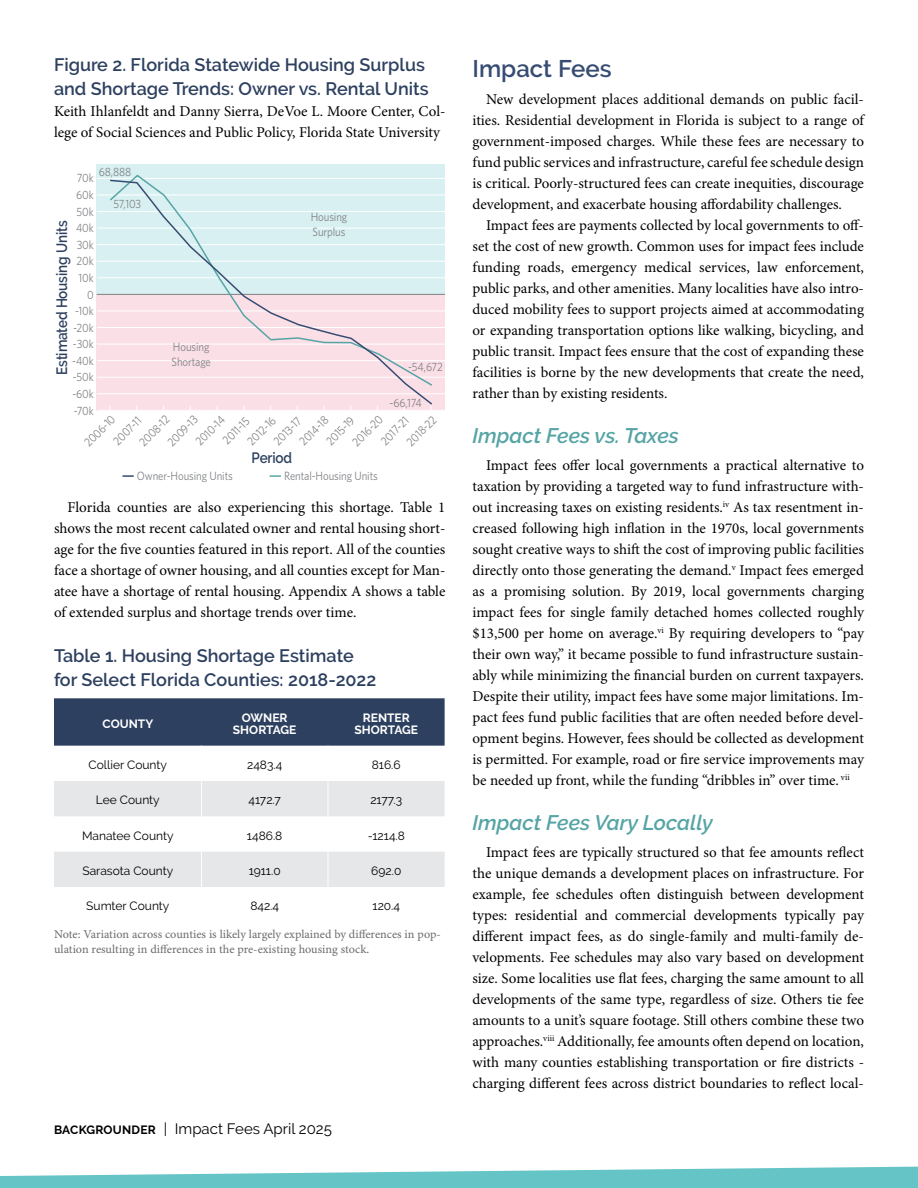
<style>
.page{position:relative;width:918px;height:1188px;background:#fff}
.page>*{position:absolute;margin:0;border:0;box-sizing:border-box;transform-origin:0 0}
.Section_Header{font:600 24px "Raleway";color:#364c72}
.Subsection_Header{font:italic 600 21px "Raleway";color:#56a4a5}
.t1{font:600 18px/24px "Raleway";color:#2d405f}
.Body_Copy{font:15px/21px "Minion Pro";color:#000;text-align:justify}
.t2{font:15px "Raleway";color:#000}
.t3{font:600 15px "Raleway";letter-spacing:-.01em;color:#2d405f;scale:.9 1}
.t4{font:12px/14.5px "Whitney";letter-spacing:-.01em;color:#808285;scale:.9 1}
.t5{font:12px/15px "Minion Pro Capt";letter-spacing:-.005em;color:#6d6e71}
.Table_Body{font:12px "Raleway";color:#000}
.Table_Header{font:700 12px/12px "Raleway";color:#fff;text-align:center}
.s1{font-weight:700;font-size:12px}
</style>
<div class="page">
<div style="left:97px;top:164px;width:348px;height:130px;background:#d8f0f1"></div>
<svg style="left:123px;top:475px;width:10px;height:2px"></svg>
<svg style="left:270px;top:475px;width:10px;height:2px"></svg>
<div style="left:97px;top:294px;width:348px;height:116px;background:#fbdfe7"></div>
<hr style="left:97px;top:178px;width:348px;height:1px;background:#fff">
<hr style="left:97px;top:195px;width:348px;height:1px;background:#fff">
<hr style="left:97px;top:211px;width:348px;height:1px;background:#fff">
<hr style="left:97px;top:228px;width:348px;height:1px;background:#fff">
<hr style="left:97px;top:244px;width:348px;height:1px;background:#fff">
<hr style="left:97px;top:261px;width:348px;height:1px;background:#fff">
<hr style="left:97px;top:277px;width:348px;height:1px;background:#fff">
<hr style="left:97px;top:294px;width:348px;height:1px;background:#808285">
<hr style="left:97px;top:311px;width:348px;height:1px;background:#fff">
<hr style="left:97px;top:327px;width:348px;height:1px;background:#fff">
<hr style="left:97px;top:344px;width:348px;height:1px;background:#fff">
<hr style="left:97px;top:360px;width:348px;height:1px;background:#fff">
<hr style="left:97px;top:377px;width:348px;height:1px;background:#fff">
<hr style="left:97px;top:393px;width:348px;height:1px;background:#fff">
<svg style="left:109px;top:179px;width:324px;height:226px"></svg>
<div style="left:54px;top:698px;width:391px;height:48px;background:#2d405f"></div>
<svg style="left:54px;top:781px;width:391px;height:106px"></svg>
<hr style="left:201px;top:781px;width:1px;height:35px;background:#fff">
<hr style="left:328px;top:781px;width:1px;height:35px;background:#fff">
<hr style="left:201px;top:816px;width:1px;height:36px;background:#fff">
<hr style="left:328px;top:816px;width:1px;height:36px;background:#fff">
<hr style="left:201px;top:852px;width:1px;height:35px;background:#fff">
<hr style="left:328px;top:852px;width:1px;height:35px;background:#fff">
<svg style="left:0;top:1166px;width:918px;height:22px"></svg>
<h3 class="t1" style="left:54px;top:53px;width:376px">Figure 2. Florida Statewide Housing Surplus and Shortage Trends: Owner vs. Rental Units</h3>
<p class="Body_Copy" style="left:54px;top:101px;width:393px">Keith Ihlanfeldt and Danny Sierra, DeVoe L. Moore Center, Col&shy;lege of Social Sciences and Public Policy, Florida State University</p>
<p class="t4" style="left:99px;top:164px;width:38px">68,888</p>
<p class="t4" style="left:114px;top:196px;width:32px">57,103</p>
<p class="t4" style="left:77px;top:171px;width:20px">70k</p>
<p class="t4" style="left:76px;top:187px;width:21px">60k</p>
<p class="t4" style="left:77px;top:204px;width:21px">50k</p>
<p class="t3" style="left:53px;top:375px;width:173px;rotate:-90deg">Estimated Housing Units</p>
<p class="t4" style="left:76px;top:220px;width:21px">40k</p>
<p class="t4" style="left:77px;top:237px;width:21px">30k</p>
<p class="t4" style="left:77px;top:254px;width:21px">20k</p>
<p class="t4" style="left:79px;top:270px;width:19px">10k</p>
<p class="t4" style="left:87px;top:287px;width:9px">0</p>
<p class="t4" style="left:75px;top:303px;width:22px">-10k</p>
<p class="t4" style="left:73px;top:320px;width:25px">-20k</p>
<p class="t4" style="left:73px;top:337px;width:25px">-30k</p>
<p class="t4" style="left:72px;top:353px;width:26px">-40k</p>
<p class="t4" style="left:73px;top:370px;width:25px">-50k</p>
<p class="t4" style="left:172px;top:340px;width:45px">Housing<br>Shortage</p>
<p class="t4" style="left:311px;top:209px;width:42px">Housing<br>Surplus</p>
<p class="t4" style="left:408px;top:360px;width:40px">-54,672</p>
<p class="t4" style="left:72px;top:386px;width:25px">-60k</p>
<p class="t4" style="left:390px;top:396px;width:38px">-66,174</p>
<p class="t4" style="left:74px;top:403px;width:24px">-70k</p>
<p class="t4" style="left:81px;top:439px;width:44px;rotate:-45deg">2006-10</p>
<p class="t4" style="left:349px;top:439px;width:43px;rotate:-45deg">2016-20</p>
<p class="t4" style="left:136px;top:439px;width:43px;rotate:-45deg">2008-12</p>
<p class="t4" style="left:164px;top:439px;width:43px;rotate:-45deg">2009-13</p>
<p class="t4" style="left:403px;top:438px;width:42px;rotate:-45deg">2018-22</p>
<p class="t4" style="left:192px;top:438px;width:41px;rotate:-45deg">2010-14</p>
<p class="t4" style="left:296px;top:438px;width:41px;rotate:-45deg">2014-18</p>
<p class="t4" style="left:244px;top:438px;width:40px;rotate:-45deg">2012-16</p>
<p class="t4" style="left:323px;top:438px;width:40px;rotate:-45deg">2015-19</p>
<p class="t4" style="left:270px;top:437px;width:40px;rotate:-45deg">2013-17</p>
<p class="t4" style="left:110px;top:437px;width:40px;rotate:-45deg">2007-11</p>
<p class="t4" style="left:377px;top:437px;width:39px;rotate:-45deg">2017-21</p>
<p class="t4" style="left:219px;top:437px;width:38px;rotate:-45deg">2011-15</p>
<p class="t3" style="left:252px;top:449px;width:47px">Period</p>
<p class="t4" style="left:137px;top:468px;width:108px">Owner-Housing Units</p>
<p class="t4" style="left:284px;top:468px;width:106px">Rental-Housing Units</p>
<p class="Body_Copy" style="left:54px;top:498px;width:393px;text-indent:14px">Florida counties are also experiencing this shortage. Table 1 shows the most recent calculated owner and rental housing short&shy;age for the five counties featured in this report. All of the counties face a shortage of owner housing, and all counties except for Man&shy;atee have a shortage of rental housing. Appendix A shows a table of extended surplus and shortage trends over time.</p>
<h3 class="t1" style="left:54px;top:643px;width:324px">Table 1. Housing Shortage Estimate for Select Florida Counties: 2018-2022</h3>
<p class="Table_Header" style="left:103px;top:717px;width:52px">COUNTY</p>
<p class="Table_Header" style="left:233px;top:711px;width:65px">OWNER<br>SHORTAGE</p>
<p class="Table_Header" style="left:355px;top:711px;width:65px">RENTER<br>SHORTAGE</p>
<p class="Table_Body" style="left:89px;top:758px;width:80px">Collier County</p>
<p class="Table_Body" style="left:247px;top:758px;width:37px">2483.4</p>
<p class="Table_Body" style="left:372px;top:758px;width:30px">816.6</p>
<p class="Table_Body" style="left:96px;top:793px;width:65px">Lee County</p>
<p class="Table_Body" style="left:248px;top:793px;width:34px">4172.7</p>
<p class="Table_Body" style="left:370px;top:793px;width:33px">2177.3</p>
<p class="Table_Body" style="left:82px;top:828px;width:93px">Manatee County</p>
<p class="Table_Body" style="left:247px;top:828px;width:37px">1486.8</p>
<p class="Table_Body" style="left:368px;top:828px;width:39px">-1214.8</p>
<p class="Table_Body" style="left:82px;top:864px;width:92px">Sarasota County</p>
<p class="Table_Body" style="left:249px;top:864px;width:34px">1911.0</p>
<p class="Table_Body" style="left:371px;top:864px;width:32px">692.0</p>
<p class="Table_Body" style="left:86px;top:899px;width:85px">Sumter County</p>
<p class="Table_Body" style="left:250px;top:899px;width:30px">842.4</p>
<p class="Table_Body" style="left:373px;top:899px;width:29px">120.4</p>
<p class="t5" style="left:54px;top:927px;width:388px">Note: Variation across counties is likely largely explained by differences in pop&shy;ulation resulting in differences in the pre-existing housing stock.</p>
<p class="t2" style="left:54px;top:1120px;width:279px"><span class="s1">BACKGROUNDER</span> | Impact Fees April 2025</p>
<p class="Section_Header" style="left:472px;top:54px;width:141px">Impact Fees</p>
<p class="Body_Copy" style="left:472px;top:90px;width:393px;text-indent:14px">New development places additional demands on public facil&shy;ities. Residential development in Florida is subject to a range of government-imposed charges. While these fees are necessary to fund public services and infrastructure, careful fee schedule design is critical. Poorly-structured fees can create inequities, discourage development, and exacerbate housing affordability challenges.</p>
<p class="Body_Copy" style="left:472px;top:216px;width:393px;text-indent:14px">Impact fees are payments collected by local governments to off&shy;set the cost of new growth. Common uses for impact fees include funding roads, emergency medical services, law enforcement, public parks, and other amenities. Many localities have also intro&shy;duced mobility fees to support projects aimed at accommodating or expanding transportation options like walking, bicycling, and public transit. Impact fees ensure that the cost of expanding these facilities is borne by the new developments that create the need, rather than by existing residents.</p>
<p class="Subsection_Header" style="left:472px;top:423px;width:208px">Impact Fees vs. Taxes</p>
<p class="Body_Copy" style="left:472px;top:456px;width:393px;text-indent:14px">Impact fees offer local governments a practical alternative to taxation by providing a targeted way to fund infrastructure with&shy;out increasing taxes on existing residents.<sup>iv</sup> As tax resentment in&shy;creased following high inflation in the 1970s, local governments sought creative ways to shift the cost of improving public facilities directly onto those generating the demand.<sup>v</sup> Impact fees emerged as a promising solution. By 2019, local governments charging impact fees for single family detached homes collected roughly $13,500 per home on average.<sup>vi</sup> By requiring developers to “pay their own way,” it became possible to fund infrastructure sustain&shy;ably while minimizing the financial burden on current taxpayers.<br>Despite their utility, impact fees have some major limitations. Im&shy;pact fees fund public facilities that are often needed before devel&shy;opment begins. However, fees should be collected as development is permitted. For example, road or fire service improvements may be needed up front, while the funding “dribbles in” over time. <sup>vii</sup></p>
<p class="Subsection_Header" style="left:472px;top:810px;width:242px">Impact Fees Vary Locally</p>
<p class="Body_Copy" style="left:472px;top:843px;width:393px;text-indent:14px">Impact fees are typically structured so that fee amounts reflect the unique demands a development places on infrastructure. For example, fee schedules often distinguish between development types: residential and commercial developments typically pay different impact fees, as do single-family and multi-family de&shy;velopments. Fee schedules may also vary based on development size. Some localities use flat fees, charging the same amount to all developments of the same type, regardless of size. Others tie fee amounts to a unit’s square footage. Still others combine these two approaches.<sup>viii</sup> Additionally, fee amounts often depend on location, with many counties establishing transportation or fire districts - charging different fees across district boundaries to reflect local-</p>
</div>
